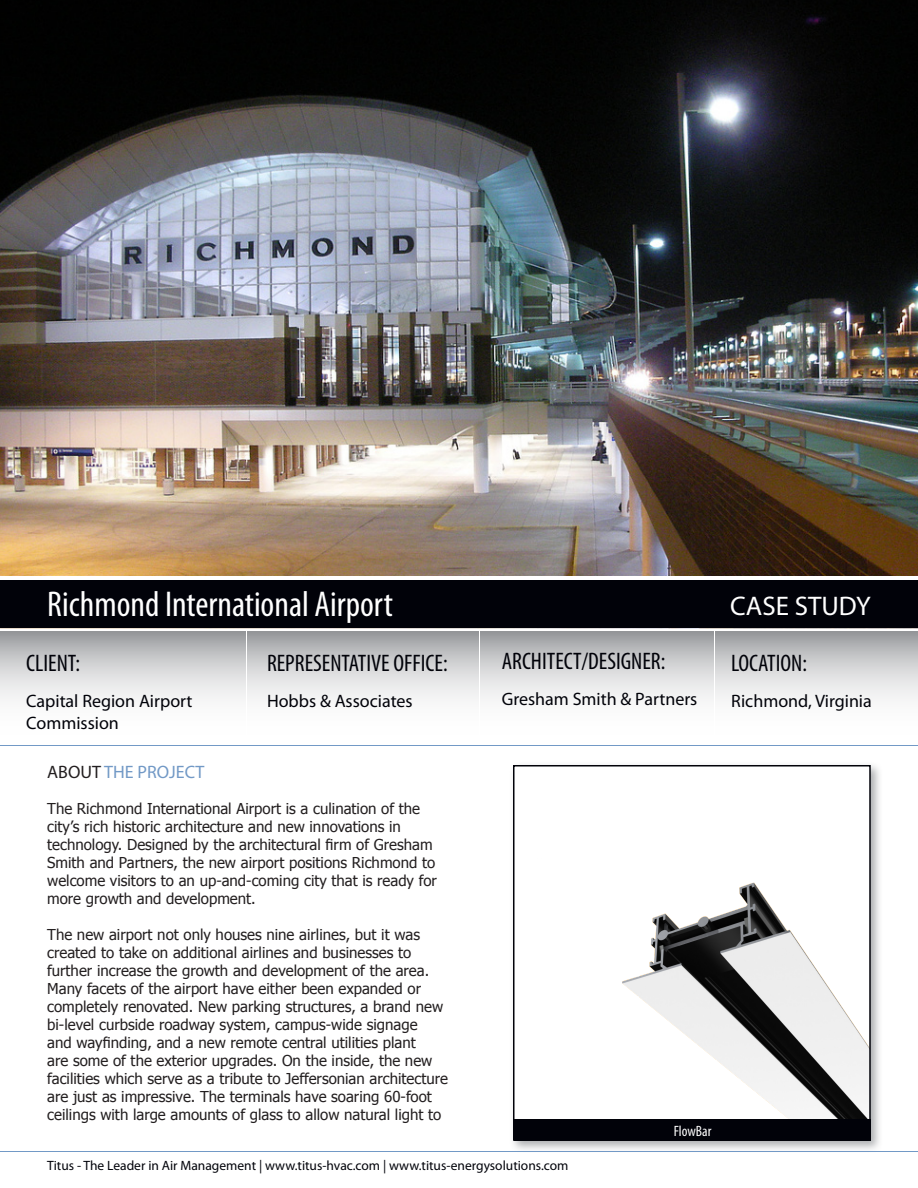
<style>
.page{position:relative;width:918px;height:1188px;background:#fff}
.page>*{position:absolute;margin:0;border:0;box-sizing:border-box;transform-origin:0 0}
.t1{font:condensed 36px "Myriad Pro";color:#fff}
.t2{font:27px "Myriad Pro";color:#fff}
.t3{font:condensed 24px "Myriad Pro";color:#010209}
.t4{font:18px "Myriad Pro";color:#010209}
.t5{font:18px "Myriad Pro";color:#7299c6}
.t6{font:15px/18px "Tahoma";color:#231f20}
.t7{font:condensed 15px "Myriad Pro";color:#fff}
.t8{font:13.5px "Myriad Pro";color:#010209}
.s1{color:#231f20}
</style>
<div class="page">
<img style="left:0;top:0;width:918px;height:629px">
<hr style="left:0;top:576px;width:918px;height:4px;background:#fff">
<hr style="left:0;top:745px;width:918px;height:1px;background:#7299c6">
<svg style="left:0;top:631px;width:918px;height:68px;background:#cdcecf"></svg>
<hr style="left:246px;top:631px;width:1px;height:106px;background:#fff">
<hr style="left:479px;top:631px;width:1px;height:106px;background:#fff">
<hr style="left:714px;top:631px;width:1px;height:106px;background:#fff">
<div style="left:509px;top:761px;width:380px;height:398px;background:#939598;opacity:.75"></div>
<div style="left:514px;top:766px;width:356px;height:374px;background:#fff"></div>
<img style="left:537px;top:882px;width:331px;height:238px">
<div style="left:513px;top:765px;width:358px;height:376px;border:2px solid #010209"></div>
<div style="left:0;top:581px;width:918px;height:47px;background:#010209"></div>
<hr style="left:0;top:1151px;width:918px;height:1px;background:#7299c6">
<div style="left:514px;top:1120px;width:357px;height:21px;background:#010209"></div>
<p class="t1" style="left:47px;top:582px;width:347px">Richmond International Airport</p>
<p class="t3" style="left:26px;top:649px;width:55px">CLIENT:</p>
<p class="t4" style="left:26px;top:690px;width:168px">Capital Region Airport</p>
<p class="t4" style="left:26px;top:712px;width:94px">Commission</p>
<p class="t3" style="left:267px;top:649px;width:182px">REPRESENTATIVE OFFICE:</p>
<p class="t4" style="left:267px;top:690px;width:147px">Hobbs &amp; Associates</p>
<p class="t5" style="left:47px;top:761px;width:159px"><span class="s1">ABOUT</span> THE PROJECT</p>
<p class="t6" style="left:47px;top:799px;width:391px">The Richmond International Airport is a culination of the city’s rich historic architecture and new innovations in technology. Designed by the architectural firm of Gresham Smith and Partners, the new airport positions Richmond to welcome visitors to an up-and-coming city that is ready for more growth and development.</p>
<p class="t6" style="left:47px;top:925px;width:402px">The new airport not only houses nine airlines, but it was created to take on additional airlines and businesses to further increase the growth and development of the area.<br>Many facets of the airport have either been expanded or completely renovated. New parking structures, a brand new bi-level curbside roadway system, campus-wide signage<br>and wayfinding, and a new remote central utilities plant<br>are some of the exterior upgrades. On the inside, the new facilities which serve as a tribute to Jeffersonian architecture are just as impressive. The terminals have soaring 60-foot ceilings with large amounts of glass to allow natural light to</p>
<p class="t3" style="left:502px;top:647px;width:165px">ARCHITECT/DESIGNER:</p>
<p class="t4" style="left:502px;top:688px;width:197px">Gresham Smith &amp; Partners</p>
<p class="t7" style="left:674px;top:1122px;width:39px">FlowBar</p>
<p class="t8" style="left:47px;top:1158px;width:523px">Titus - The Leader in Air Management | www.titus-hvac.com | www.titus-energysolutions.com</p>
<p class="t2" style="left:730px;top:590px;width:142px">CASE STUDY</p>
<p class="t3" style="left:731px;top:649px;width:77px">LOCATION:</p>
<p class="t4" style="left:731px;top:690px;width:142px">Richmond, Virginia</p>
</div>
